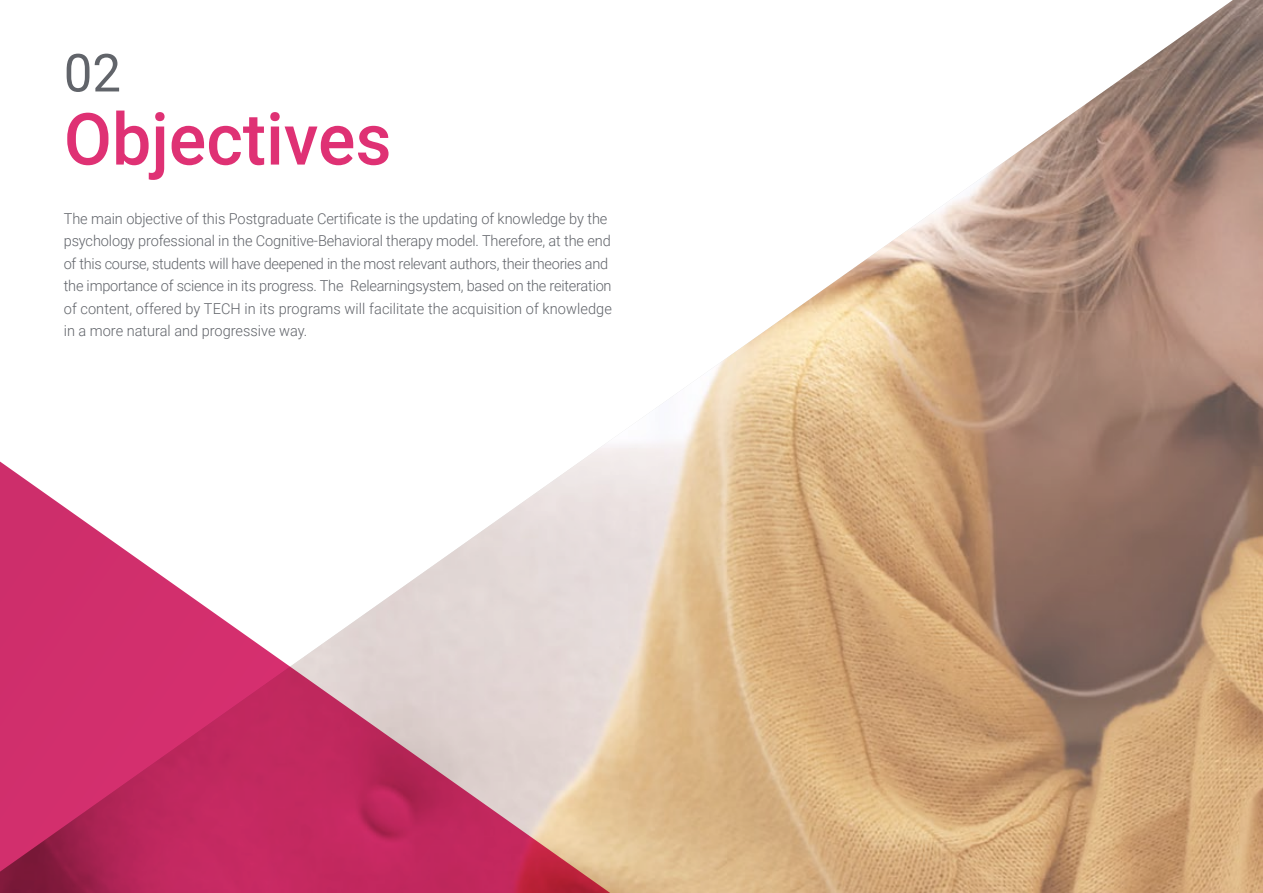
<style>
.page{position:relative;width:1263px;height:893px;background:#fff}
.page>*{position:absolute;margin:0;border:0;box-sizing:border-box;transform-origin:0 0}
.t1{font:500 72px "Roboto";color:#df3174}
.t2{font:52.5px "Roboto";color:#61646a}
.t3{font:300 15px/22.5px "Roboto";letter-spacing:-.01em;color:#61646a}
</style>
<div class="page">
<img style="left:603px;top:0;width:660px;height:893px">
<svg style="left:0;top:446px;width:640px;height:447px"></svg>
<h2 class="t2" style="left:64px;top:36px;width:59px">02</h2>
<h1 class="t1" style="left:64px;top:89px;width:329px">Objectives</h1>
<p class="t3" style="left:64px;top:207px;width:550px">The main objective of this Postgraduate Certificate is the updating of knowledge by the psychology professional in the Cognitive-Behavioral therapy model. Therefore, at the end of this course, students will have deepened in the most relevant authors, their theories and the importance of science in its progress. The Relearningsystem, based on the reiteration of content, offered by TECH in its programs will facilitate the acquisition of knowledge in a more natural and progressive way.</p>
</div>
